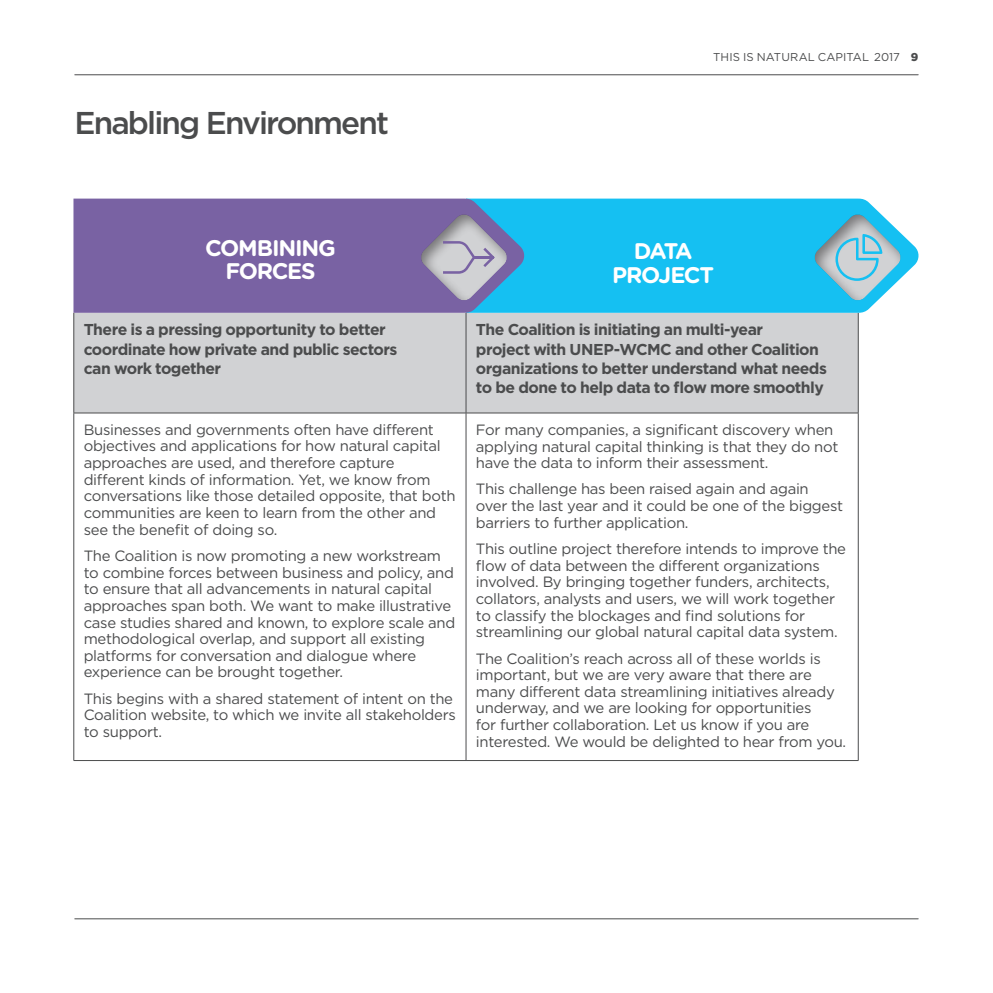
<style>
.page{position:relative;width:993px;height:993px;background:#fff}
.page>*{position:absolute;margin:0;border:0;box-sizing:border-box;transform-origin:0 0}
.t1{font:500 31.5px "Gotham";letter-spacing:-.06em;color:#4b4c4d}
.t2{font:700 22.57px/23.6px "Gotham Rounded";letter-spacing:-.055em;color:#fff;text-align:center}
.t3{font:700 15.75px/19.2px "Gotham";letter-spacing:-.035em;color:#4b4c4d}
.t4{font:14.88px/16.6px "Gotham";letter-spacing:-.02em;color:#4b4c4d}
.t5{font:11.38px "Gotham";letter-spacing:.01em;color:#4b4c4d}
.s1{font-weight:900}
</style>
<div class="page">
<div style="left:74px;top:313px;width:783px;height:99px;background:#d1d2d4"></div>
<svg style="left:74px;top:413px;width:783px;height:347px"></svg>
<hr style="left:857px;top:413px;width:1px;height:347px;background:#4b4c4d">
<hr style="left:466px;top:760px;width:392px;height:1px;background:#4b4c4d">
<hr style="left:73px;top:413px;width:1px;height:347px;background:#4b4c4d">
<hr style="left:465px;top:413px;width:1px;height:347px;background:#4b4c4d">
<hr style="left:74px;top:760px;width:392px;height:1px;background:#4b4c4d">
<hr style="left:73px;top:313px;width:1px;height:99px;background:#4b4c4d">
<hr style="left:857px;top:313px;width:1px;height:99px;background:#4b4c4d">
<hr style="left:74px;top:412px;width:392px;height:1px;background:#4b4c4d">
<hr style="left:466px;top:412px;width:392px;height:1px;background:#4b4c4d">
<hr style="left:465px;top:313px;width:1px;height:99px;background:#4b4c4d">
<svg style="left:525px;top:198px;width:394px;height:115px;background:#25c4f2"></svg>
<div style="left:812px;top:213px;width:89px;height:89px;background:#231f20;opacity:.5"></div>
<svg style="left:73px;top:198px;width:452px;height:115px;background:#7468a8"></svg>
<div style="left:419px;top:213px;width:89px;height:89px;background:#231f20;opacity:.5"></div>
<svg style="left:420px;top:213px;width:87px;height:88px;background:#989ab9"></svg>
<svg style="left:813px;top:213px;width:88px;height:88px;background:#78c4dc"></svg>
<hr style="left:75px;top:74px;width:842px;height:1px;background:#4b4c4d">
<hr style="left:75px;top:918px;width:842px;height:1px;background:#4b4c4d">
<h1 class="t1" style="left:74px;top:103px;width:316px">Enabling Environment</h1>
<h2 class="t2" style="left:205px;top:235px;width:132px">COMBINING<br>FORCES</h2>
<p class="t5" style="left:713px;top:50px;width:207px">THIS IS NATURAL CAPITAL 2017 <span class="s1">9</span></p>
<h2 class="t2" style="left:612px;top:238px;width:103px">DATA<br>PROJECT</h2>
<p class="t3" style="left:84px;top:320px;width:315px">There is a pressing opportunity to better coordinate how private and public sectors can work together</p>
<p class="t3" style="left:476px;top:320px;width:352px">The Coalition is initiating an multi-year<br>project with UNEP-WCMC and other Coalition organizations to better understand what needs to be done to help data to flow more smoothly</p>
<p class="t4" style="left:84px;top:421px;width:373px">Businesses and governments often have different objectives and applications for how natural capital approaches are used, and therefore capture different kinds of information. Yet, we know from conversations like those detailed opposite, that both communities are keen to learn from the other and see the benefit of doing so.</p>
<p class="t4" style="left:84px;top:547px;width:373px">The Coalition is now promoting a new workstream to combine forces between business and policy, and to ensure that all advancements in natural capital approaches span both. We want to make illustrative case studies shared and known, to explore scale and methodological overlap, and support all existing platforms for conversation and dialogue where experience can be brought together.</p>
<p class="t4" style="left:84px;top:689px;width:373px">This begins with a shared statement of intent on the<br>Coalition website, to which we invite all stakeholders to support.</p>
<p class="t4" style="left:476px;top:421px;width:364px">For many companies, a significant discovery when applying natural capital thinking is that they do not have the data to inform their assessment.</p>
<p class="t4" style="left:476px;top:480px;width:368px">This challenge has been raised again and again over the last year and it could be one of the biggest barriers to further application.</p>
<p class="t4" style="left:476px;top:540px;width:371px">This outline project therefore intends to improve the flow of data between the different organizations involved. By bringing together funders, architects, collators, analysts and users, we will work together to classify the blockages and find solutions for streamlining our global natural capital data system.</p>
<p class="t4" style="left:476px;top:649px;width:371px">The Coalition’s reach across all of these worlds is important, but we are very aware that there are many different data streamlining initiatives already underway, and we are looking for opportunities<br>for further collaboration. Let us know if you are interested. We would be delighted to hear from you.</p>
</div>
